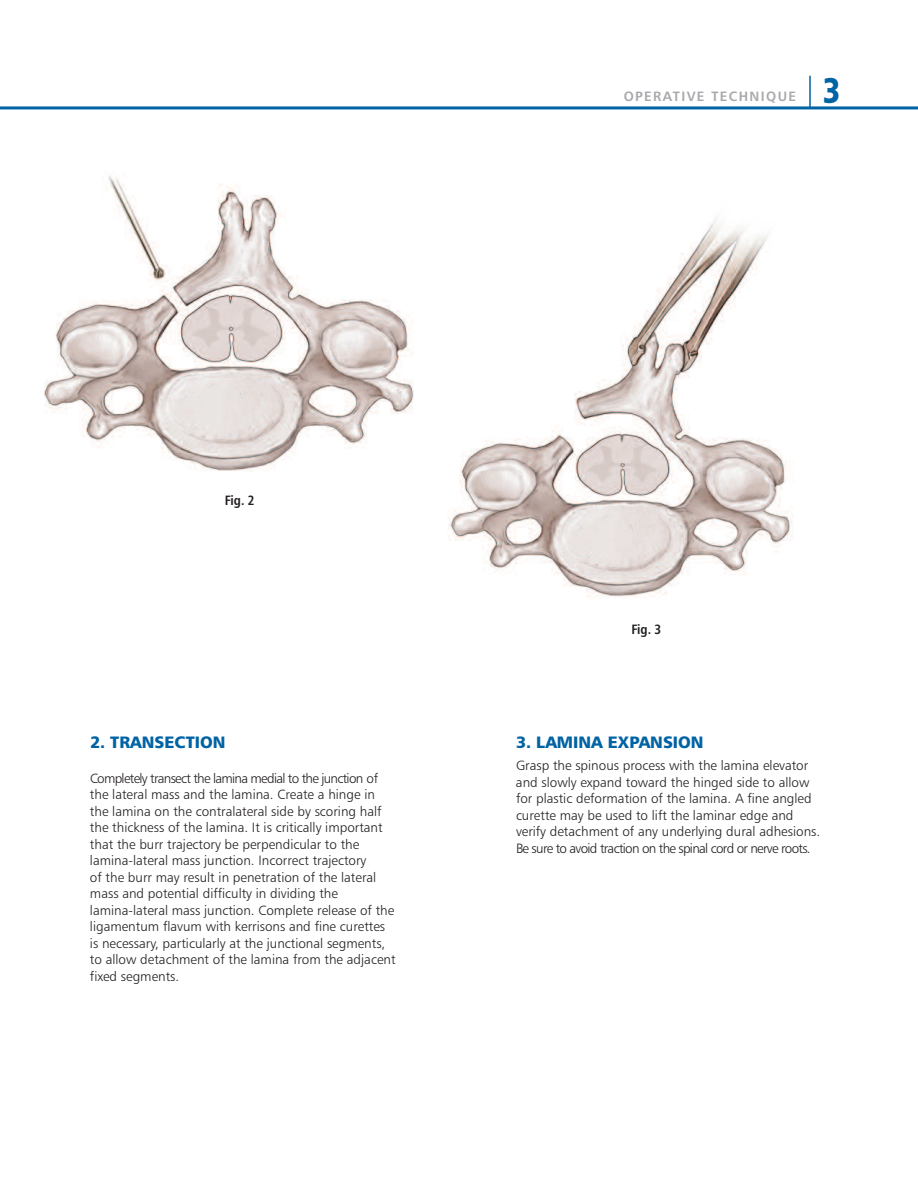
<style>
.page{position:relative;width:918px;height:1188px;background:#fff}
.page>*{position:absolute;margin:0;border:0;box-sizing:border-box;transform-origin:0 0}
.t1{font:36px "Humanist 777 BT Black B";color:#0063a4;scale:.8 1}
.t2{font:16.5px "Humanist 777 BT Black B";color:#0063a4}
.t3{font:13.5px/16.5px "Humanist 777 BT Light B";color:#231f20}
.t4{font:13.5px "Humanist 777 BT Bold B";letter-spacing:.1em;color:#a8a9ad}
.t5{font:13.5px "Humanist 777 BT Bold Condensed B";letter-spacing:-.01em;color:#231f20}
</style>
<div class="page">
<img style="left:44px;top:176px;width:750px;height:421px">
<hr style="left:0;top:106px;width:918px;height:3px;background:#0063a4">
<hr style="left:809px;top:76px;width:2px;height:32px;background:#0063a4">
<p class="t4" style="left:624px;top:91px;width:174px">OPERATIVE TECHNIQUE</p>
<h1 class="t1" style="left:823px;top:76px;width:24px">3</h1>
<p class="t5" style="left:225px;top:495px;width:32px">Fig. 2</p>
<p class="t2" style="left:90px;top:736px;width:137px">2. TRANSECTION</p>
<p class="t3" style="left:90px;top:771px;width:307px">Completely transect the lamina medial to the junction of the lateral mass and the lamina. Create a hinge in the lamina on the contralateral side by scoring half the thickness of the lamina. It is critically important that the burr trajectory be perpendicular to the lamina-lateral mass junction. Incorrect trajectory<br>of the burr may result in penetration of the lateral mass and potential difficulty in dividing the lamina-lateral mass junction. Complete release of the ligamentum flavum with kerrisons and fine curettes is necessary, particularly at the junctional segments, to allow detachment of the lamina from the adjacent fixed segments.</p>
<p class="t5" style="left:631px;top:624px;width:32px">Fig. 3</p>
<p class="t2" style="left:516px;top:736px;width:189px">3. LAMINA EXPANSION</p>
<p class="t3" style="left:516px;top:758px;width:306px">Grasp the spinous process with the lamina elevator and slowly expand toward the hinged side to allow for plastic deformation of the lamina. A fine angled curette may be used to lift the laminar edge and verify detachment of any underlying dural adhesions.<br>Be sure to avoid traction on the spinal cord or nerve roots.</p>
</div>
